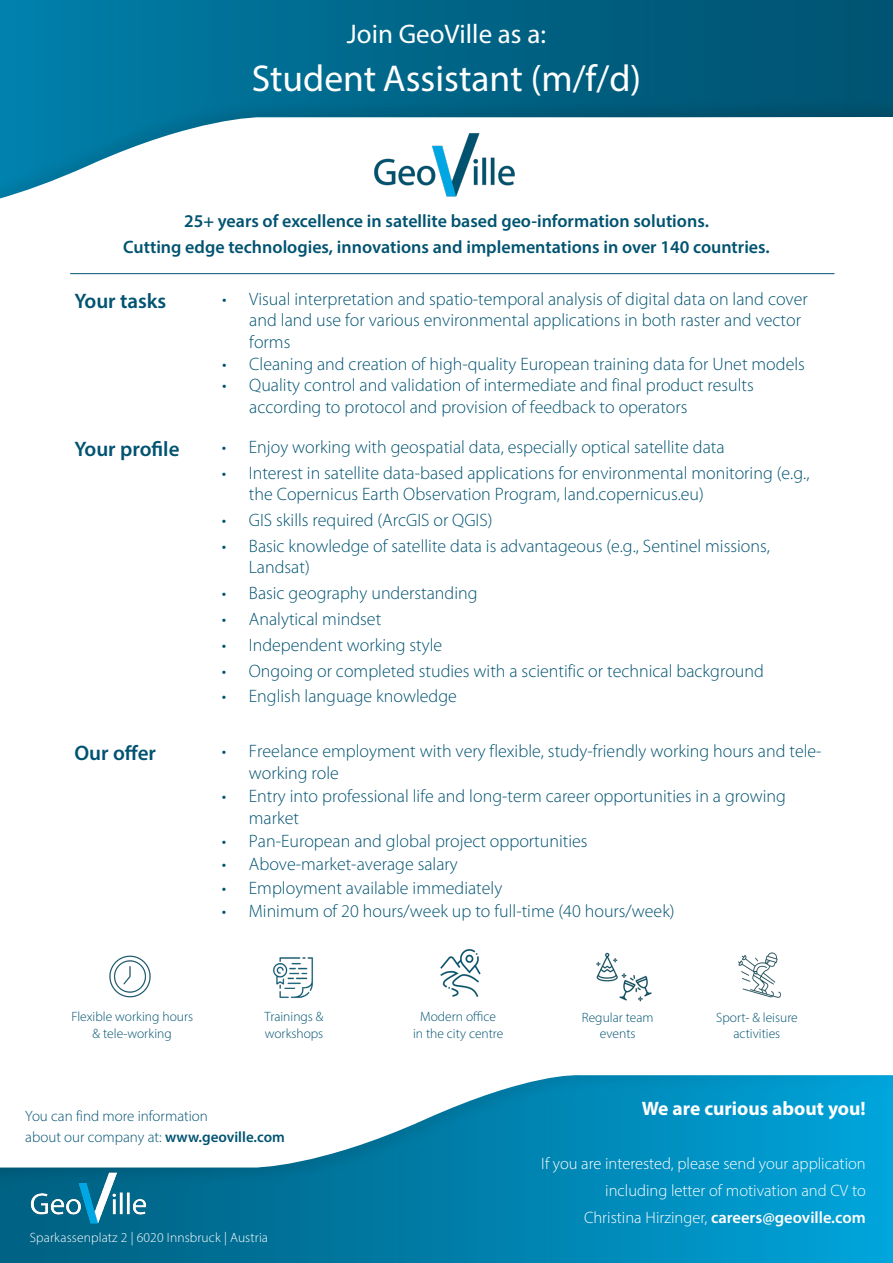
<style>
.page{position:relative;width:893px;height:1263px;background:#fff}
.page>*{position:absolute;margin:0;border:0;box-sizing:border-box;transform-origin:0 0}
.t1{font:37.5px "Myriad Pro";color:#fff}
.t2{font:27px "Myriad Pro";color:#fff}
.t3{font:600 21px "Myriad Pro";color:#005371}
.t4{font:700 19.5px "Myriad Pro";color:#fff}
.t5{font:300 18px/21.6px "Myriad Pro";color:#005371}
.t6{font:600 18px "Myriad Pro";color:#005371}
.t7{font:300 16.5px "Myriad Pro";color:#fff}
.t8{font:600 16.5px "Myriad Pro";color:#fff}
.t9{font:300 15px "Myriad Pro";color:#005371}
.t10{font:300 13.5px "Myriad Pro";color:#005371}
.t11{font:300 13.5px "Myriad Pro";letter-spacing:.01em;color:#fff}
.s1{font-weight:600}
.s2{font-weight:300}
</style>
<div class="page">
<img style="left:0;top:1075px;width:893px;height:188px">
<img style="left:0;top:0;width:893px;height:198px">
<hr style="left:70px;top:273px;width:764px;height:1px;background:#005371">
<img style="left:28px;top:1171px;width:120px;height:56px">
<img style="left:109px;top:955px;width:42px;height:43px">
<img style="left:273px;top:957px;width:40px;height:41px">
<img style="left:738px;top:952px;width:43px;height:46px">
<img style="left:596px;top:952px;width:21px;height:30px">
<img style="left:614px;top:966px;width:38px;height:36px">
<img style="left:440px;top:949px;width:41px;height:48px">
<img style="left:372px;top:132px;width:145px;height:66px">
<p class="t2" style="left:347px;top:17px;width:201px">Join GeoVille as a:</p>
<p class="t1" style="left:252px;top:55px;width:391px">Student Assistant (m/f/d)</p>
<p class="t6" style="left:184px;top:210px;width:526px">25+ years of excellence in satellite based geo-information solutions.</p>
<p class="t6" style="left:123px;top:235px;width:648px">Cutting edge technologies, innovations and implementations in over 140 countries.</p>
<p class="t5" style="left:249px;top:288px;width:560px;text-indent:-27px">• Visual interpretation and spatio-temporal analysis of digital data on land cover and land use for various environmental applications in both raster and vector forms</p>
<p class="t5" style="left:222px;top:353px;width:584px">• Cleaning and creation of high-quality European training data for Unet models</p>
<p class="t5" style="left:249px;top:374px;width:506px;text-indent:-27px">• Quality control and validation of intermediate and final product results according to protocol and provision of feedback to operators</p>
<p class="t5" style="left:222px;top:436px;width:504px">• Enjoy working with geospatial data, especially optical satellite data</p>
<p class="t5" style="left:249px;top:462px;width:562px;text-indent:-27px">• Interest in satellite data-based applications for environmental monitoring (e.g., the Copernicus Earth Observation Program, land.copernicus.eu)</p>
<p class="t5" style="left:222px;top:509px;width:272px">• GIS skills required (ArcGIS or QGIS)</p>
<p class="t5" style="left:249px;top:535px;width:522px;text-indent:-27px">• Basic knowledge of satellite data is advantageous (e.g., Sentinel missions,<br>Landsat)</p>
<p class="t5" style="left:222px;top:582px;width:257px">• Basic geography understanding</p>
<p class="t5" style="left:222px;top:608px;width:161px">• Analytical mindset</p>
<p class="t5" style="left:222px;top:634px;width:222px">• Independent working style</p>
<p class="t5" style="left:222px;top:660px;width:543px">• Ongoing or completed studies with a scientific or technical background</p>
<p class="t5" style="left:222px;top:685px;width:237px">• English language knowledge</p>
<p class="t3" style="left:74px;top:287px;width:93px">Your tasks</p>
<p class="t3" style="left:74px;top:436px;width:107px">Your profile</p>
<p class="t3" style="left:74px;top:740px;width:83px">Our offer</p>
<p class="t5" style="left:249px;top:740px;width:574px;text-indent:-27px">• Freelance employment with very flexible, study-friendly working hours and tele&shy;working role</p>
<p class="t5" style="left:249px;top:785px;width:539px;text-indent:-27px">• Entry into professional life and long-term career opportunities in a growing market</p>
<p class="t5" style="left:222px;top:830px;width:367px">• Pan-European and global project opportunities</p>
<p class="t5" style="left:222px;top:853px;width:237px">• Above-market-average salary</p>
<p class="t5" style="left:222px;top:877px;width:282px">• Employment available immediately</p>
<p class="t5" style="left:222px;top:900px;width:454px">• Minimum of 20 hours/week up to full-time (40 hours/week)</p>
<p class="t10" style="left:71px;top:1009px;width:123px">Flexible working hours</p>
<p class="t10" style="left:93px;top:1025px;width:81px">&amp; tele-working</p>
<p class="t10" style="left:265px;top:1009px;width:60px">Trainings &amp;</p>
<p class="t10" style="left:265px;top:1025px;width:60px">workshops</p>
<p class="t9" style="left:25px;top:1106px;width:184px">You can find more information</p>
<p class="t9" style="left:25px;top:1127px;width:261px">about our company at: <span class="s1">www.geoville.com</span></p>
<p class="t11" style="left:30px;top:1229px;width:240px">Sparkassenplatz 2 | 6020 Innsbruck | Austria</p>
<p class="t10" style="left:420px;top:1009px;width:78px">Modern office</p>
<p class="t10" style="left:413px;top:1025px;width:92px">in the city centre</p>
<p class="t10" style="left:582px;top:1009px;width:73px">Regular team</p>
<p class="t10" style="left:600px;top:1025px;width:37px">events</p>
<p class="t10" style="left:716px;top:1009px;width:83px">Sport- &amp; leisure</p>
<p class="t10" style="left:733px;top:1025px;width:48px">activities</p>
<p class="t4" style="left:642px;top:1096px;width:225px">We are curious about you!</p>
<p class="t7" style="left:541px;top:1154px;width:326px">If you are interested, please send your application</p>
<p class="t7" style="left:605px;top:1181px;width:262px">including letter of motivation and CV to</p>
<p class="t8" style="left:584px;top:1207px;width:283px"><span class="s2">Christina Hirzinger,</span> careers@geoville.com</p>
</div>
